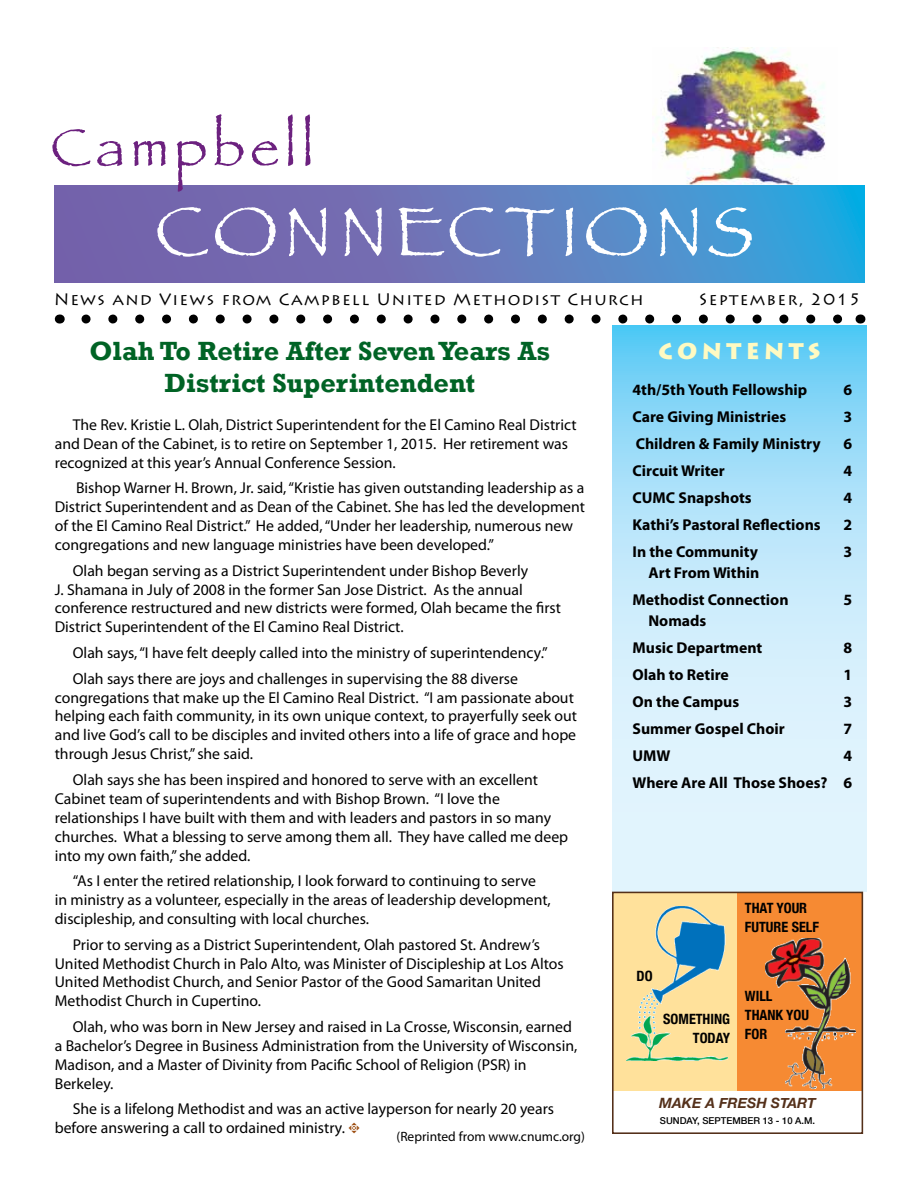
<style>
.page{position:relative;width:918px;height:1188px;background:#fff}
.page>*{position:absolute;margin:0;border:0;box-sizing:border-box;transform-origin:0 0}
.t1{font:72px "Papyrus";letter-spacing:.08em;color:#fff}
.t2{font:54px "Papyrus";letter-spacing:.1em;color:#6c217f}
.t3{font:700 27px/32.4px "Rockwell";color:#006325;text-align:center}
.t4{font:900 22.5px "Lithos Pro";letter-spacing:.2em;color:#fffac2}
.t5{font:16.5px "Lithos Pro";letter-spacing:.075em;color:#000}
.t6{font:15.75px/18.9px "Myriad Pro";color:#000}
.t7{font:700 15.75px/27px "Myriad Pro";color:#000}
.t8{font:700 condensed 14.25px/18.9px "Helvetica Neue";color:#000}
.t9{font:italic 700 14.25px "Helvetica Neue";color:#54301a}
.t10{font:13.5px "Myriad Pro";color:#000}
.t11{font:500 9.45px "Helvetica Neue";color:#000}
.s1{font-family:"Type Embellishments One Let Plain";font-size:15px;color:#994708}
</style>
<div class="page">
<img style="left:652px;top:48px;width:186px;height:138px">
<svg style="left:54px;top:186px;width:810px;height:96px;background:#5f7dbe"></svg>
<svg style="left:86px;top:315px;width:757px;height:9px"></svg>
<svg style="left:612px;top:326px;width:255px;height:566px;background:#bbe7fa"></svg>
<div style="left:613px;top:892px;width:125px;height:199px;background:#ffe19b"></div>
<img style="left:627px;top:906px;width:101px;height:154px">
<div style="left:738px;top:892px;width:124px;height:199px;background:#f68a33"></div>
<img style="left:766px;top:938px;width:90px;height:151px">
<div style="left:612px;top:892px;width:251px;height:242px;border:2px solid #54301a"></div>
<h2 class="t2" style="left:51px;top:115px;width:265px">Campbell</h2>
<h1 class="t1" style="left:155px;top:188px;width:601px">CONNECTIONS</h1>
<p class="t5" style="left:54px;top:289px;width:591px">News and Views from Campbell United Methodist Church</p>
<p class="t5" style="left:699px;top:289px;width:164px">September, 2015</p>
<h3 class="t4" style="left:658px;top:337px;width:164px">CONTENTS</h3>
<p class="t7" style="left:633px;top:376px;width:176px">4th/5th Youth Fellowship</p>
<p class="t7" style="left:844px;top:376px;width:10px">6</p>
<p class="t7" style="left:633px;top:403px;width:155px">Care Giving Ministries</p>
<p class="t7" style="left:844px;top:403px;width:10px">3</p>
<p class="t7" style="left:636px;top:430px;width:187px">Children &amp; Family Ministry</p>
<p class="t7" style="left:844px;top:430px;width:10px">6</p>
<p class="t7" style="left:633px;top:457px;width:94px">Circuit Writer</p>
<p class="t7" style="left:844px;top:457px;width:10px">4</p>
<p class="t7" style="left:633px;top:484px;width:121px">CUMC Snapshots</p>
<p class="t7" style="left:844px;top:484px;width:10px">4</p>
<p class="t7" style="left:633px;top:511px;width:190px">Kathi’s Pastoral Reflections</p>
<p class="t7" style="left:844px;top:511px;width:10px">2</p>
<p class="t7" style="left:633px;top:538px;width:127px">In the Community</p>
<p class="t7" style="left:844px;top:538px;width:10px">3</p>
<p class="t7" style="left:633px;top:559px;width:158px;text-indent:16px">Art From Within<br>Methodist Connection</p>
<h3 class="t3" style="left:89px;top:335px;width:462px">Olah To Retire After Seven Years As<br>District Superintendent</h3>
<p class="t6" style="left:55px;top:415px;width:523px;text-indent:18px">The Rev. Kristie L. Olah, District Superintendent for the El Camino Real District and Dean of the Cabinet, is to retire on September 1, 2015. Her retirement was recognized at this year’s Annual Conference Session.</p>
<p class="t6" style="left:55px;top:478px;width:532px;text-indent:21px">Bishop Warner H. Brown, Jr. said, “Kristie has given outstanding leadership as a District Superintendent and as Dean of the Cabinet. She has led the development of the El Camino Real District.” He added, “Under her leadership, numerous new congregations and new language ministries have been developed.”</p>
<p class="t6" style="left:55px;top:561px;width:508px;text-indent:18px">Olah began serving as a District Superintendent under Bishop Beverly<br>J. Shamana in July of 2008 in the former San Jose District. As the annual conference restructured and new districts were formed, Olah became the first District Superintendent of the El Camino Real District.</p>
<p class="t6" style="left:73px;top:640px;width:477px;line-height:25.7px">Olah says, “I have felt deeply called into the ministry of superintendency.”<br>Olah says there are joys and challenges in supervising the 88 diverse</p>
<p class="t6" style="left:55px;top:688px;width:524px">congregations that make up the El Camino Real District. “I am passionate about helping each faith community, in its own unique context, to prayerfully seek out and live God’s call to be disciples and invited others into a life of grace and hope through Jesus Christ,” she said.</p>
<p class="t6" style="left:55px;top:770px;width:515px;text-indent:18px">Olah says she has been inspired and honored to serve with an excellent Cabinet team of superintendents and with Bishop Brown. “I love the relationships I have built with them and with leaders and pastors in so many churches. What a blessing to serve among them all. They have called me deep into my own faith,” she added.</p>
<p class="t6" style="left:55px;top:871px;width:498px;text-indent:18px">“As I enter the retired relationship, I look forward to continuing to serve in ministry as a volunteer, especially in the areas of leadership development, discipleship, and consulting with local churches.</p>
<p class="t6" style="left:55px;top:935px;width:510px;text-indent:18px">Prior to serving as a District Superintendent, Olah pastored St. Andrew’s United Methodist Church in Palo Alto, was Minister of Discipleship at Los Altos United Methodist Church, and Senior Pastor of the Good Samaritan United Methodist Church in Cupertino.</p>
<p class="t6" style="left:55px;top:1017px;width:524px;text-indent:18px">Olah, who was born in New Jersey and raised in La Crosse, Wisconsin, earned a Bachelor’s Degree in Business Administration from the University of Wisconsin, Madison, and a Master of Divinity from Pacific School of Religion (PSR) in Berkeley.</p>
<p class="t6" style="left:55px;top:1099px;width:501px;text-indent:18px">She is a lifelong Methodist and was an active layperson for nearly 20 years before answering a call to ordained ministry. <span class="s1">t</span></p>
<p class="t7" style="left:844px;top:586px;width:10px">5</p>
<p class="t7" style="left:633px;top:607px;width:131px;text-indent:16px">Nomads<br>Music Department</p>
<p class="t7" style="left:844px;top:634px;width:10px">8</p>
<p class="t7" style="left:633px;top:661px;width:98px">Olah to Retire</p>
<p class="t7" style="left:844px;top:661px;width:10px">1</p>
<p class="t7" style="left:633px;top:688px;width:108px">On the Campus</p>
<p class="t7" style="left:844px;top:688px;width:10px">3</p>
<p class="t7" style="left:633px;top:715px;width:154px">Summer Gospel Choir</p>
<p class="t7" style="left:844px;top:715px;width:10px">7</p>
<p class="t7" style="left:633px;top:742px;width:40px">UMW</p>
<p class="t7" style="left:633px;top:742px;width:221px;text-align:right">4<br>Where Are All Those Shoes? 6</p>
<p class="t8" style="left:745px;top:898px;width:76px">THAT YOUR<br>FUTURE SELF</p>
<p class="t8" style="left:637px;top:966px;width:18px">DO</p>
<p class="t8" style="left:745px;top:986px;width:66px">WILL<br>THANK YOU<br>FOR</p>
<p class="t8" style="left:663px;top:1009px;width:68px;text-align:right">SOMETHING<br>TODAY</p>
<p class="t9" style="left:659px;top:1094px;width:158px">MAKE A FRESH START</p>
<p class="t11" style="left:660px;top:1115px;width:157px">SUNDAY, SEPTEMBER 13 - 10 A.M.</p>
<p class="t10" style="left:397px;top:1129px;width:190px">(Reprinted from www.cnumc.org)</p>
</div>
